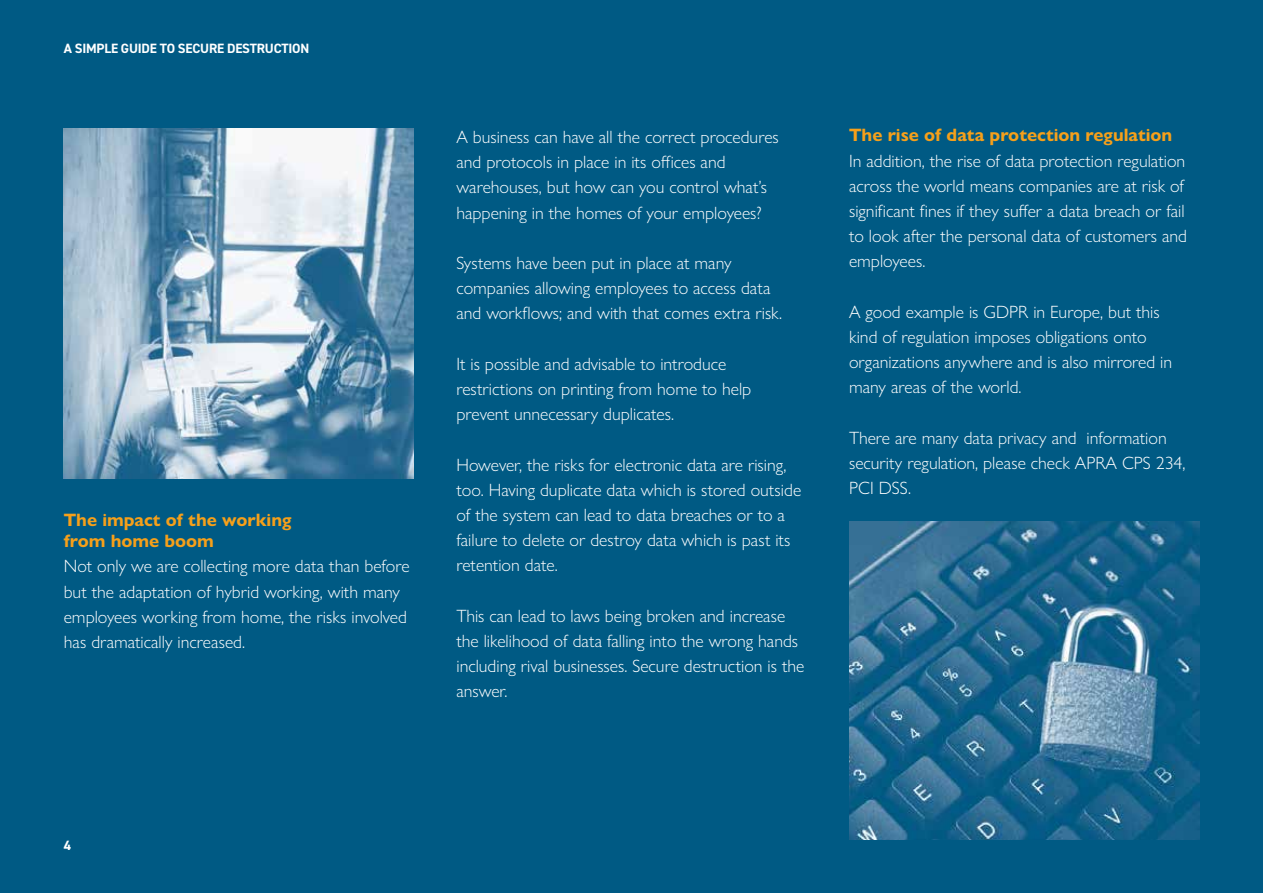
<style>
.page{position:relative;width:1263px;height:893px;background:#005a84}
.page>*{position:absolute;margin:0;border:0;box-sizing:border-box;transform-origin:0 0}
.t1{font:700 18px/21.6px "Gill Sans Nova";color:#f6a01a}
.t2{font:300 17.85px/25.2px "Gill Sans Nova";color:#fff}
.t3{font:700 13.5px "DIN2014";letter-spacing:-.015em;color:#fff}
</style>
<div class="page">
<img style="left:64px;top:128px;width:350px;height:350px">
<img style="left:849px;top:522px;width:350px;height:318px">
<p class="t3" style="left:64px;top:39px;width:247px">A SIMPLE GUIDE TO SECURE DESTRUCTION</p>
<p class="t1" style="left:64px;top:509px;width:229px">The impact of the working from home boom</p>
<p class="t2" style="left:64px;top:554px;width:347px">Not only we are collecting more data than before but the adaptation of hybrid working, with many employees working from home, the risks involved has dramatically increased.</p>
<p class="t2" style="left:456px;top:124px;width:324px">A business can have all the correct procedures and protocols in place in its offices and warehouses, but how can you control what’s happening in the homes of your employees?</p>
<p class="t2" style="left:456px;top:250px;width:327px">Systems have been put in place at many companies allowing employees to access data and workflows; and with that comes extra risk.</p>
<p class="t2" style="left:456px;top:351px;width:296px">It is possible and advisable to introduce restrictions on printing from home to help prevent unnecessary duplicates.</p>
<p class="t2" style="left:456px;top:452px;width:346px">However, the risks for electronic data are rising, too. Having duplicate data which is stored outside of the system can lead to data breaches or to a failure to delete or destroy data which is past its retention date.</p>
<p class="t2" style="left:456px;top:603px;width:349px">This can lead to laws being broken and increase the likelihood of data falling into the wrong hands including rival businesses. Secure destruction is the answer.</p>
<p class="t1" style="left:849px;top:124px;width:325px">The rise of data protection regulation</p>
<p class="t2" style="left:849px;top:148px;width:339px">In addition, the rise of data protection regulation across the world means companies are at risk of significant fines if they suffer a data breach or fail to look after the personal data of customers and employees.</p>
<p class="t2" style="left:849px;top:299px;width:325px">A good example is GDPR in Europe, but this kind of regulation imposes obligations onto organizations anywhere and is also mirrored in many areas of the world.</p>
<p class="t2" style="left:849px;top:425px;width:338px">There are many data privacy and information security regulation, please check APRA CPS 234,<br>PCI DSS.</p>
<p class="t3" style="left:64px;top:837px;width:9px">4</p>
</div>
